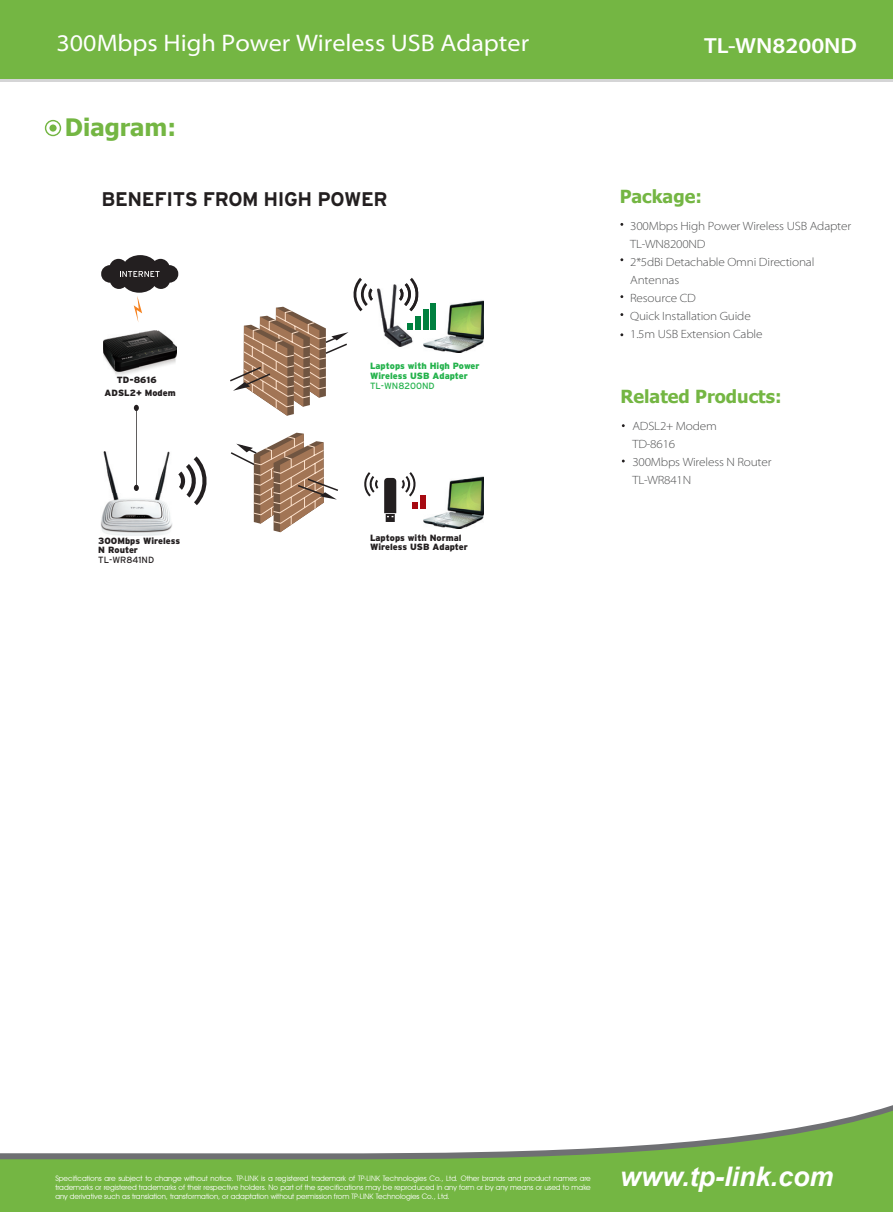
<style>
.page{position:relative;width:893px;height:1212px;background:#fff}
.page>*{position:absolute;margin:0;border:0;box-sizing:border-box;transform-origin:0 0}
.t1{font:italic 700 27px "Arial";color:#fff}
.t2{font:semi-expanded 24px "Myriad Pro";color:#fff}
.t3{font:700 24px "Tahoma";color:#74b643}
.t4{font:600 21.9px "Myriad Pro";color:#fff;scale:1.1 1}
.t5{font:700 19.8px "Interstate";letter-spacing:-.02em;color:#231f20}
.t6{font:700 18px "Tahoma";color:#74b643}
.t7{font:300 semi-expanded 12px/18px "Myriad Pro";letter-spacing:-.015em;color:#4b4c4d}
.t8{font:900 9px/13px "Interstate";color:#231f20}
.t9{font:900 9px/9.9px "Interstate";color:#23b24b}
.t10{font:9px "Interstate";color:#23b24b}
.t11{font:9px "Interstate";color:#231f20}
.t12{font:7.5px/9px "Avant Garde IT Cby BT";color:#fff;text-align:justify}
</style>
<div class="page">
<svg style="left:0;top:1110px;width:893px;height:102px;fill:#74b643"></svg>
<div style="left:0;top:0;width:893px;height:82px;background:#d5d5d6"></div>
<div style="left:0;top:0;width:893px;height:79px;background:#74b643"></div>
<svg style="left:45px;top:120px;width:16px;height:16px"></svg>
<div style="left:49px;top:124px;width:8px;height:8px;background:#74b643;border-radius:50%"></div>
<img style="left:103px;top:331px;width:73px;height:44px">
<img style="left:423px;top:300px;width:61px;height:52px">
<img style="left:423px;top:476px;width:61px;height:52px">
<img style="left:101px;top:452px;width:71px;height:83px">
<svg style="left:178px;top:456px;width:29px;height:49px"></svg>
<svg style="left:134px;top:405px;width:5px;height:86px"></svg>
<svg style="left:101px;top:255px;width:77px;height:67px"></svg>
<svg style="left:364px;top:472px;width:14px;height:24px"></svg>
<svg style="left:384px;top:472px;width:32px;height:50px"></svg>
<img style="left:377px;top:284px;width:36px;height:63px">
<svg style="left:405px;top:278px;width:14px;height:20px"></svg>
<img style="left:399px;top:284px;width:19px;height:27px">
<svg style="left:230px;top:278px;width:143px;height:138px"></svg>
<svg style="left:230px;top:433px;width:108px;height:99px"></svg>
<div style="left:420px;top:495px;width:6px;height:14px;background:#a70a12"></div>
<div style="left:412px;top:502px;width:6px;height:7px;background:#a70a12"></div>
<div style="left:430px;top:303px;width:6px;height:27px;background:#00803f"></div>
<div style="left:423px;top:309px;width:5px;height:21px;background:#00803f"></div>
<div style="left:415px;top:316px;width:6px;height:14px;background:#00803f"></div>
<div style="left:407px;top:323px;width:6px;height:7px;background:#00803f"></div>
<h2 class="t2" style="left:57px;top:28px;width:474px">300Mbps High Power Wireless USB Adapter</h2>
<h3 class="t4" style="left:704px;top:32px;width:140px">TL-WN8200ND</h3>
<h2 class="t3" style="left:65px;top:110px;width:113px">Diagram:</h2>
<h3 class="t5" style="left:102px;top:188px;width:288px">BENEFITS FROM HIGH POWER</h3>
<p class="t8" style="left:105px;top:374px;width:72px;text-indent:12px">TD-8616<br>ADSL2+ Modem</p>
<p class="t8" style="left:98px;top:536px;width:83px;line-height:9.4px">300Mbps Wireless<br>N Router</p>
<p class="t11" style="left:98px;top:555px;width:57px">TL-WR841ND</p>
<p class="t9" style="left:370px;top:361px;width:111px">Laptops with High Power<br>Wireless USB Adapter</p>
<p class="t10" style="left:370px;top:381px;width:66px">TL-WN8200ND</p>
<p class="t8" style="left:370px;top:532px;width:99px;line-height:9.9px">Laptops with Normal<br>Wireless USB Adapter</p>
<h3 class="t6" style="left:620px;top:184px;width:84px">Package:</h3>
<h3 class="t7" style="left:630px;top:217px;width:223px">300Mbps High Power Wireless USB Adapter<br>TL-WN8200ND<br>2*5dBi Detachable Omni Directional<br>Antennas<br>Resource CD<br>Quick Installation Guide<br>1.5m USB Extension Cable</h3>
<h3 class="t6" style="left:620px;top:384px;width:163px">Related Products:</h3>
<h3 class="t7" style="left:632px;top:417px;width:141px">ADSL2+ Modem<br>TD-8616<br>300Mbps Wireless N Router<br>TL-WR841N</h3>
<p class="t12" style="left:55px;top:1173px;width:537px">Specifications are subject to change without notice. TP-LINK is a registered trademark of TP-LINK Technologies Co., Ltd. Other brands and product names are trademarks or registered trademarks of their respective holders. No part of the specifications may be reproduced in any form or by any means or used to make any derivative such as translation, transformation, or adaptation without permission from TP-LINK Technologies Co., Ltd.</p>
<h1 class="t1" style="left:620px;top:1159px;width:215px">www.tp-link.com</h1>
</div>
